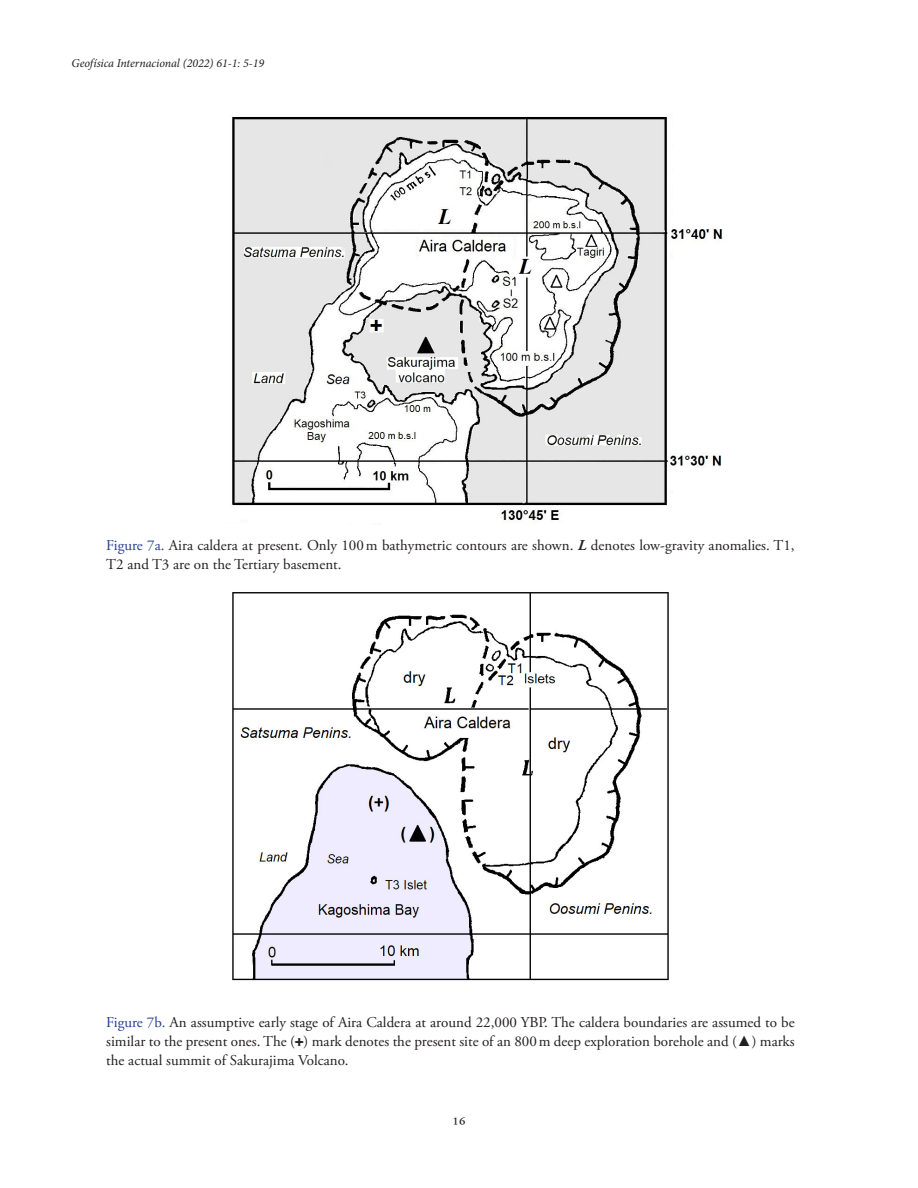
<style>
.page{position:relative;width:918px;height:1188px;background:#fff}
.page>*{position:absolute;margin:0;border:0;box-sizing:border-box;transform-origin:0 0}
.t1{font:18px "Adobe Garamond Pro";color:#231f20}
.Párrafo{font:15px/18.8px "Adobe Garamond Pro";color:#231f20}
.t2{font:italic 12px "Minion Pro";letter-spacing:-.005em;color:#231f20}
.s1{color:#253f8e}
.s2{font-weight:700;font-style:italic}
.s3{font-family:"Helvetica";font-weight:700}
.s4{font-family:"Times New Roman";font-weight:700}
</style>
<div class="page">
<img style="left:232px;top:116px;width:491px;height:405px">
<img style="left:232px;top:592px;width:437px;height:389px">
<p class="t2" style="left:72px;top:55px;width:194px">Geofísica Internacional (2022) 61-1: 5-19</p>
<p class="Párrafo" style="left:106px;top:536px;width:690px"><span class="s1">Figure 7a.</span> Aira caldera at present. Only 100m bathymetric contours are shown. <span class="s2">L</span> denotes low-gravity anomalies. T1,<br>T2 and T3 are on the Tertiary basement.</p>
<p class="Párrafo" style="left:106px;top:1014px;width:690px;text-align:justify"><span class="s1">Figure 7b.</span> An assumptive early stage of Aira Caldera at around 22,000 YBP. The caldera boundaries are assumed to be similar to the present ones. The (<span class="s3">+</span>) mark denotes the present site of an 800m deep exploration borehole and (<span class="s4">▲</span>) marks the actual summit of Sakurajima Volcano.</p>
<p class="t1" style="left:453px;top:1112px;width:14px">16</p>
</div>
